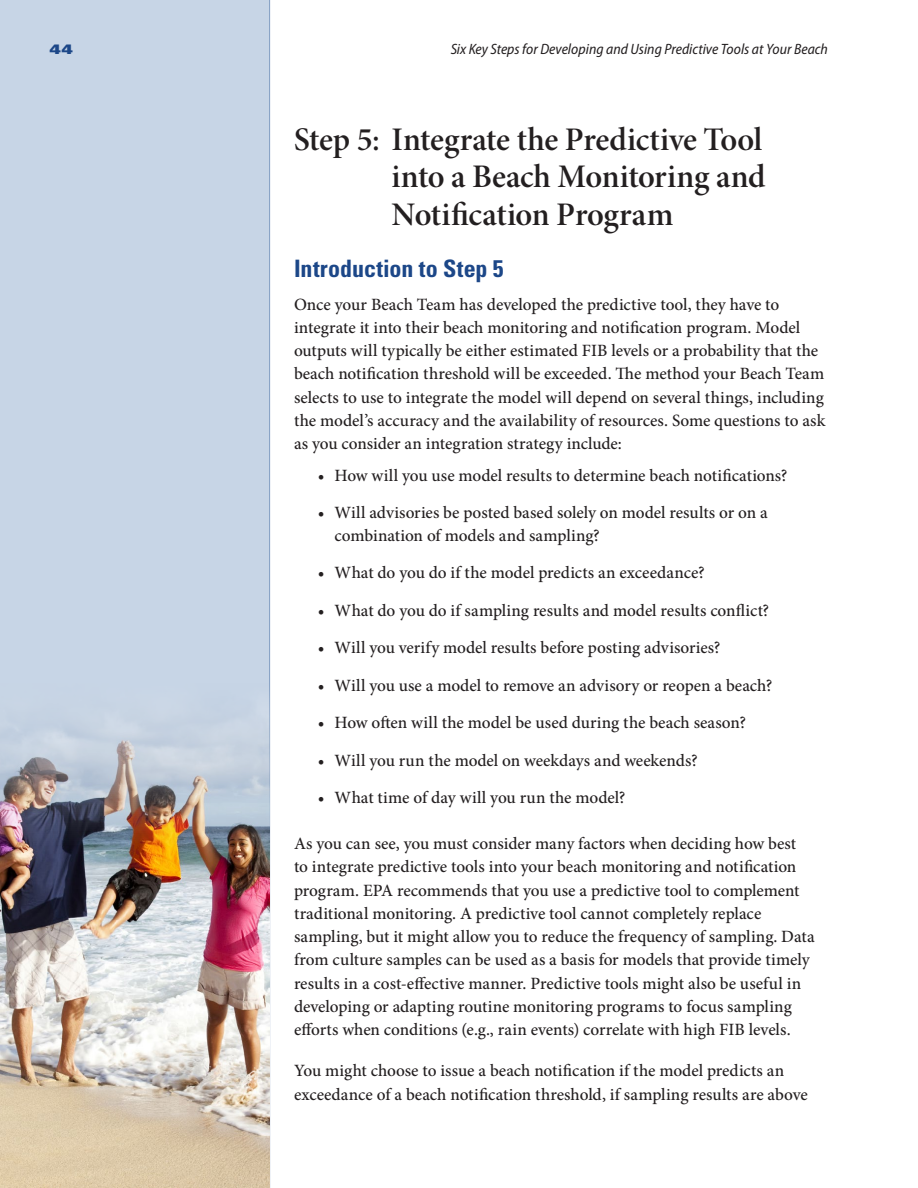
<style>
.page{position:relative;width:918px;height:1188px;background:#fff}
.page>*{position:absolute;margin:0;border:0;box-sizing:border-box;transform-origin:0 0}
.t1{font:33px/37.5px "Minion Pro Semibold Subh";letter-spacing:-.005em;color:#231f20;text-align:justify}
.t2{font:700 condensed 24px "Univers LT Std";letter-spacing:.005em;color:#1c4788}
.t3{font:500 17.25px/23.2px "Minion Pro";letter-spacing:-.005em;color:#231f20}
.t4{font:italic semi-condensed 15px "Myriad Pro";color:#231f20}
.t5{font:13.5px "Univers LT Std X Black Ex";color:#1c4788}
</style>
<div class="page">
<div style="left:0;top:0;width:270px;height:683px;background:#c7d5e6"></div>
<img style="left:0;top:683px;width:270px;height:505px">
<p class="t5" style="left:50px;top:41px;width:25px">44</p>
<p class="t4" style="left:451px;top:41px;width:379px">Six Key Steps for Developing and Using Predictive Tools at Your Beach</p>
<h1 class="t1" style="left:392px;top:122px;width:376px;text-indent:-98px">Step 5: Integrate the Predictive Tool into a Beach Monitoring and Notification Program</h1>
<h2 class="t2" style="left:294px;top:254px;width:211px">Introduction to Step 5</h2>
<p class="t3" style="left:294px;top:293px;width:533px">Once your Beach Team has developed the predictive tool, they have to integrate it into their beach monitoring and notification program. Model outputs will typically be either estimated FIB levels or a probability that the beach notification threshold will be exceeded. The method your Beach Team selects to use to integrate the model will depend on several things, including the model’s accuracy and the availability of resources. Some questions to ask as you consider an integration strategy include:</p>
<p class="t3" style="left:318px;top:464px;width:471px">• How will you use model results to determine beach notifications?</p>
<p class="t3" style="left:335px;top:502px;width:435px;line-height:22.5px;text-indent:-17px">• Will advisories be posted based solely on model results or on a combination of models and sampling?</p>
<p class="t3" style="left:318px;top:561px;width:388px">• What do you do if the model predicts an exceedance?</p>
<p class="t3" style="left:318px;top:599px;width:453px">• What do you do if sampling results and model results conflict?</p>
<p class="t3" style="left:318px;top:636px;width:404px">• Will you verify model results before posting advisories?</p>
<p class="t3" style="left:318px;top:674px;width:456px">• Will you use a model to remove an advisory or reopen a beach?</p>
<p class="t3" style="left:318px;top:711px;width:430px">• How often will the model be used during the beach season?</p>
<p class="t3" style="left:318px;top:749px;width:381px">• Will you run the model on weekdays and weekends?</p>
<p class="t3" style="left:318px;top:786px;width:309px">• What time of day will you run the model?</p>
<p class="t3" style="left:294px;top:832px;width:522px">As you can see, you must consider many factors when deciding how best to integrate predictive tools into your beach monitoring and notification program. EPA recommends that you use a predictive tool to complement traditional monitoring. A predictive tool cannot completely replace sampling, but it might allow you to reduce the frequency of sampling. Data from culture samples can be used as a basis for models that provide timely results in a cost-effective manner. Predictive tools might also be useful in developing or adapting routine monitoring programs to focus sampling efforts when conditions (e.g., rain events) correlate with high FIB levels.</p>
<p class="t3" style="left:294px;top:1059px;width:515px">You might choose to issue a beach notification if the model predicts an exceedance of a beach notification threshold, if sampling results are above</p>
</div>
